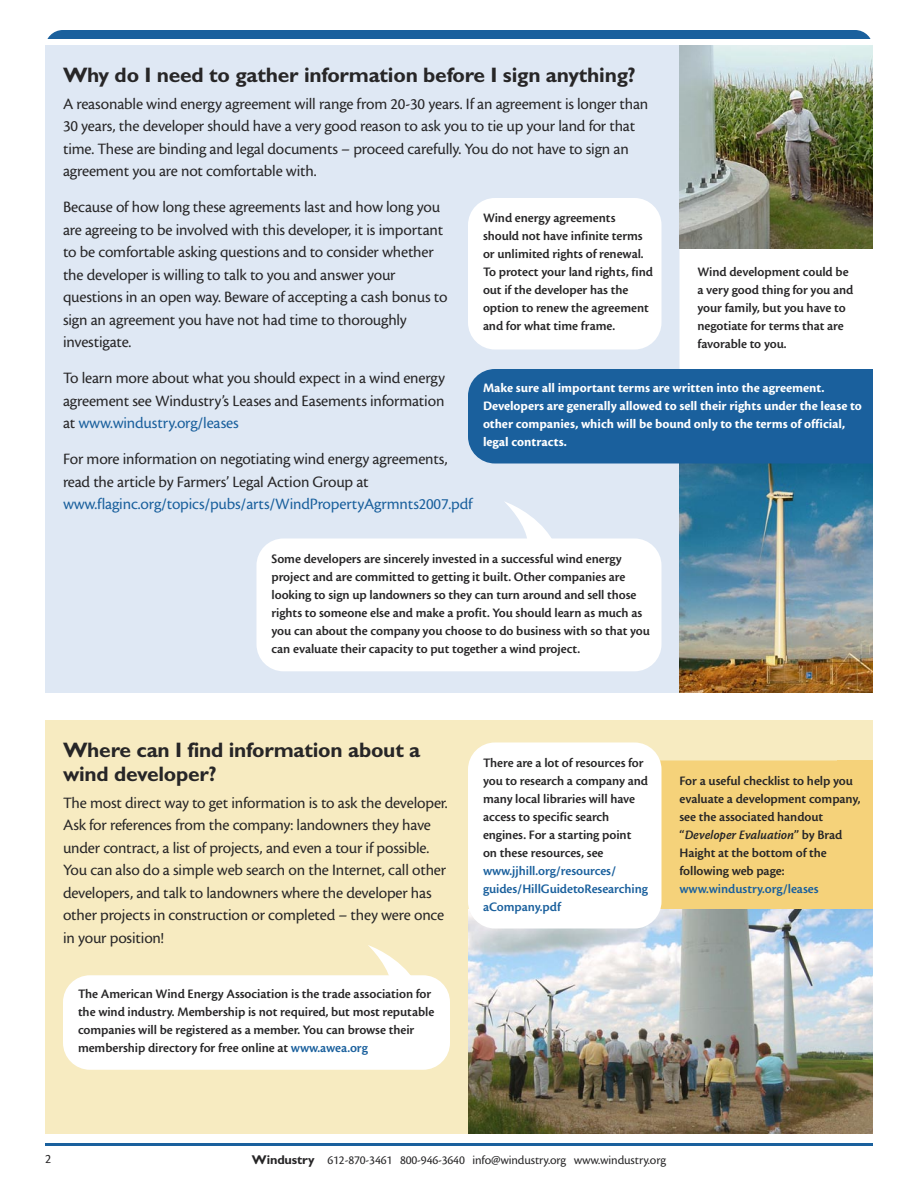
<style>
.page{position:relative;width:918px;height:1188px;background:#fff}
.page>*{position:absolute;margin:0;border:0;box-sizing:border-box;transform-origin:0 0}
.t1{font:700 21px/24px "Gill Sans";letter-spacing:-.01em;color:#272627}
.t2{font:16.5px/22.5px "Cronos MM 408 11";letter-spacing:-.01em;color:#272627}
.t3{font:16.5px "Cronos MM 408 11";letter-spacing:-.01em;color:#1a609d}
.t4{font:13.5px/18px "Cronos MM 574 11";letter-spacing:-.005em;color:#272627}
.t5{font:13.5px/18px "Cronos MM 700 11";letter-spacing:-.005em;color:#fff}
.t6{font:13.5px/18px "Cronos MM 574 11";letter-spacing:-.005em;color:#1a609d}
.t7{font:13.5px "Cronos MM It 574 11";letter-spacing:-.005em;color:#272627}
.t8{font:13.5px "Cronos MM 408 11";color:#272627}
.t9{font:12.75px "Cronos MM 408 11";letter-spacing:-.01em;color:#272627}
.s1{color:#1a609d}
.s2{font-family:"Cronos MM 574 11"}
.s3{font-family:"Gill Sans";font-weight:700}
</style>
<div class="page">
<div style="left:45px;top:720px;width:828px;height:414px;background:#f7ebc1"></div>
<div style="left:45px;top:30px;width:828px;height:60px;background:#1a609d;border-radius:18px"></div>
<div style="left:63px;top:975px;width:387px;height:95px;background:#fff;border-radius:27px"></div>
<div style="left:45px;top:45px;width:828px;height:648px;background:#dfe8f4"></div>
<img style="left:468px;top:909px;width:405px;height:225px">
<div style="left:634px;top:760px;width:239px;height:149px;background:#f5d27a;border-radius:27px"></div>
<div style="left:837px;top:760px;width:36px;height:149px;background:#f5d27a"></div>
<div style="left:468px;top:742px;width:194px;height:186px;background:#fff;border-radius:27px"></div>
<hr style="left:45px;top:1143px;width:828px;height:3px;background:#1a609d">
<div style="left:45px;top:39px;width:828px;height:6px;background:#fff"></div>
<div style="left:680px;top:186px;width:220px;height:210px;background:#fff;border-radius:27px"></div>
<img style="left:680px;top:45px;width:193px;height:204px">
<div style="left:468px;top:198px;width:194px;height:152px;background:#fff;border-radius:27px"></div>
<svg style="left:368px;top:945px;width:48px;height:31px"></svg>
<svg style="left:505px;top:502px;width:46px;height:36px"></svg>
<div style="left:256px;top:538px;width:406px;height:133px;background:#fff;border-radius:27px"></div>
<img style="left:680px;top:464px;width:193px;height:229px">
<div style="left:468px;top:369px;width:432px;height:95px;background:#1a609d;border-radius:27px"></div>
<div style="left:873px;top:346px;width:29px;height:230px;background:#fff"></div>
<p class="t1" style="left:63px;top:65px;width:574px">Why do I need to gather information before I sign anything?</p>
<p class="t2" style="left:63px;top:94px;width:587px">A reasonable wind energy agreement will range from 20-30 years. If an agreement is longer than 30 years, the developer should have a very good reason to ask you to tie up your land for that time. These are binding and legal documents – proceed carefully. You do not have to sign an agreement you are not comfortable with.</p>
<p class="t2" style="left:63px;top:197px;width:386px">Because of how long these agreements last and how long you are agreeing to be involved with this developer, it is important to be comfortable asking questions and to consider whether the developer is willing to talk to you and answer your questions in an open way. Beware of accepting a cash bonus to sign an agreement you have not had time to thoroughly investigate.</p>
<p class="t2" style="left:63px;top:368px;width:384px;text-align:justify">To learn more about what you should expect in a wind energy agreement see Windustry’s Leases and Easements information at <span class="s1">www.windustry.org/leases</span></p>
<p class="t2" style="left:63px;top:449px;width:386px">For more information on negotiating wind energy agreements, read the article by Farmers’ Legal Action Group at</p>
<p class="t3" style="left:63px;top:498px;width:411px">www.flaginc.org/topics/pubs/arts/WindPropertyAgrmnts2007.pdf</p>
<p class="t4" style="left:483px;top:210px;width:172px">Wind energy agreements should not have infinite terms or unlimited rights of renewal.<br>To protect your land rights, find out if the developer has the option to renew the agreement and for what time frame.</p>
<p class="t4" style="left:698px;top:264px;width:157px">Wind development could be a very good thing for you and your family, but you have to negotiate for terms that are favorable to you.</p>
<p class="t5" style="left:483px;top:380px;width:381px">Make sure all important terms are written into the agreement.<br>Developers are generally allowed to sell their rights under the lease to other companies, which will be bound only to the terms of official, legal contracts.</p>
<p class="t4" style="left:272px;top:551px;width:380px">Some developers are sincerely invested in a successful wind energy project and are committed to getting it built. Other companies are looking to sign up landowners so they can turn around and sell those rights to someone else and make a profit. You should learn as much as you can about the company you choose to do business with so that you can evaluate their capacity to put together a wind project.</p>
<p class="t1" style="left:63px;top:740px;width:359px">Where can I find information about a wind developer?</p>
<p class="t2" style="left:63px;top:793px;width:386px">The most direct way to get information is to ask the developer.<br>Ask for references from the company: landowners they have under contract, a list of projects, and even a tour if possible.<br>You can also do a simple web search on the Internet, call other developers, and talk to landowners where the developer has other projects in construction or completed – they were once in your position!</p>
<p class="t4" style="left:78px;top:986px;width:358px">The American Wind Energy Association is the trade association for the wind industry. Membership is not required, but most reputable companies will be registered as a member. You can browse their membership directory for free online at <span class="s1">www.awea.org</span></p>
<p class="t4" style="left:483px;top:755px;width:167px">There are a lot of resources for you to research a company and many local libraries will have access to specific search engines. For a starting point on these resources, see</p>
<p class="t6" style="left:483px;top:863px;width:166px">www.jjhill.org/resources/ guides/HillGuidetoResearching aCompany.pdf</p>
<p class="t4" style="left:680px;top:773px;width:183px">For a useful checklist to help you evaluate a development company, see the associated handout</p>
<p class="t7" style="left:680px;top:830px;width:165px"><span class="s2">“</span>Developer Evaluation<span class="s2">” by Brad</span></p>
<p class="t4" style="left:680px;top:845px;width:149px">Haight at the bottom of the following web page:</p>
<p class="t6" style="left:680px;top:881px;width:141px">www.windustry.org/leases</p>
<p class="t8" style="left:45px;top:1154px;width:8px">2</p>
<p class="t9" style="left:252px;top:1155px;width:416px"><span class="s3">Windustry</span> 612-870-3461 800-946-3640 info@windustry.org www.windustry.org</p>
</div>
